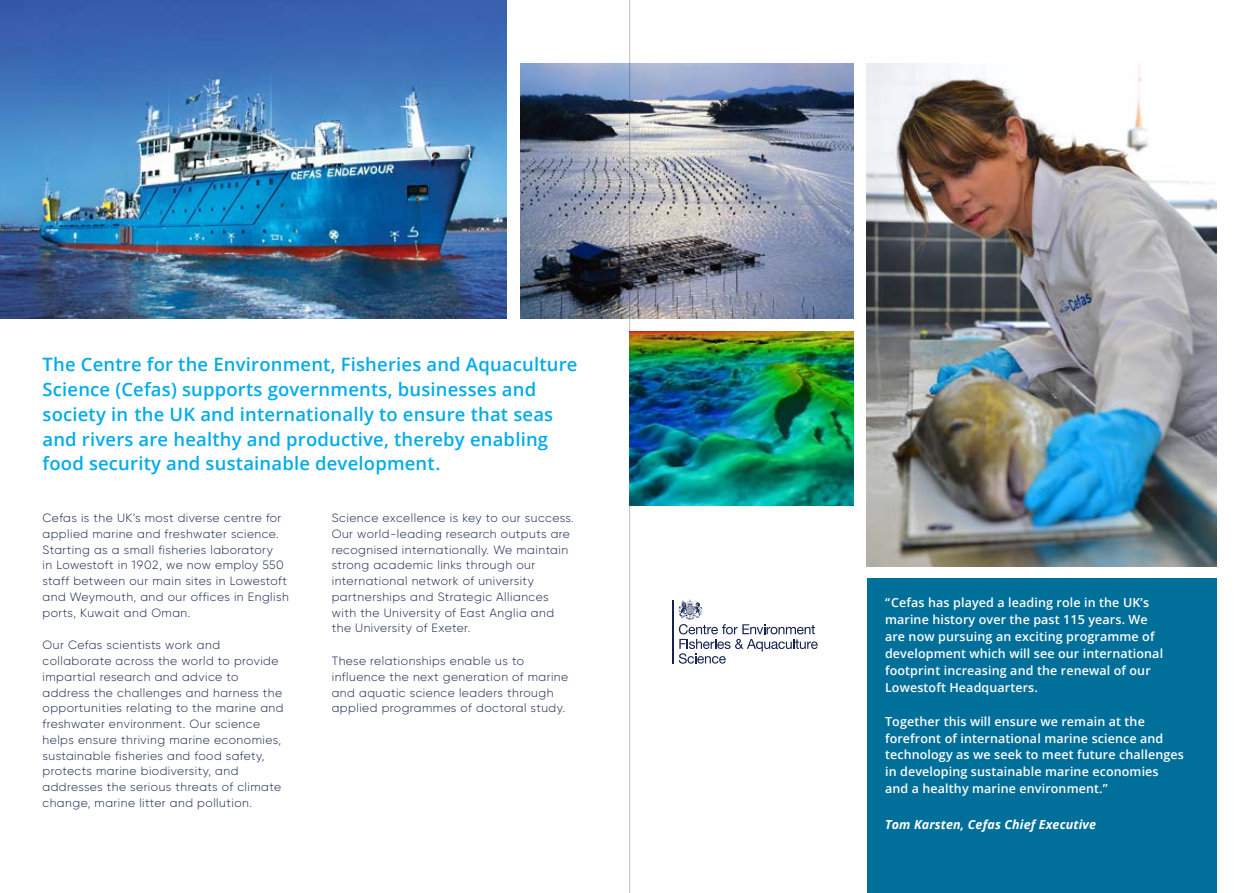
<style>
.page{position:relative;width:1259px;height:893px;background:#fff}
.page>*{position:absolute;margin:0;border:0;box-sizing:border-box;transform-origin:0 0}
.t1{font:600 18.45px/24.8px "Open Sans";letter-spacing:.01em;color:#00acea}
.t2{font:600 12.45px/17px "Open Sans";letter-spacing:.01em;color:#fff}
.t3{font:italic 700 12.45px "Open Sans";letter-spacing:.01em;color:#fff}
.t4{font:300 12px/15.8px "Gilroy";letter-spacing:.04em;color:#182752}
</style>
<div class="page">
<div style="left:866px;top:578px;width:350px;height:315px;background:#006f9a"></div>
<img style="left:866px;top:64px;width:350px;height:502px">
<img style="left:0;top:0;width:507px;height:319px">
<img style="left:520px;top:64px;width:333px;height:255px">
<hr style="left:672px;top:600px;width:1px;height:63px;background:#142352">
<svg style="left:678px;top:600px;width:139px;height:64px"></svg>
<hr style="left:629px;top:0;width:1px;height:893px;background:#231f20">
<img style="left:629px;top:332px;width:224px;height:173px">
<p class="t1" style="left:43px;top:352px;width:536px">The Centre for the Environment, Fisheries and Aquaculture Science (Cefas) supports governments, businesses and society in the UK and internationally to ensure that seas and rivers are healthy and productive, thereby enabling food security and sustainable development.</p>
<p class="t4" style="left:43px;top:510px;width:248px">Cefas is the UK’s most diverse centre for applied marine and freshwater science.<br>Starting as a small fisheries laboratory<br>in Lowestoft in 1902, we now employ 550 staff between our main sites in Lowestoft and Weymouth, and our offices in English ports, Kuwait and Oman.</p>
<p class="t4" style="left:43px;top:637px;width:242px">Our Cefas scientists work and collaborate across the world to provide impartial research and advice to address the challenges and harness the opportunities relating to the marine and freshwater environment. Our science helps ensure thriving marine economies, sustainable fisheries and food safety, protects marine biodiversity, and addresses the serious threats of climate change, marine litter and pollution.</p>
<p class="t4" style="left:332px;top:510px;width:243px">Science excellence is key to our success.<br>Our world-leading research outputs are recognised internationally. We maintain strong academic links through our international network of university partnerships and Strategic Alliances with the University of East Anglia and the University of Exeter.</p>
<p class="t4" style="left:332px;top:653px;width:238px">These relationships enable us to influence the next generation of marine and aquatic science leaders through applied programmes of doctoral study.</p>
<p class="t2" style="left:885px;top:594px;width:280px">“Cefas has played a leading role in the UK’s marine history over the past 115 years. We are now pursuing an exciting programme of development which will see our international footprint increasing and the renewal of our Lowestoft Headquarters.</p>
<p class="t2" style="left:885px;top:712px;width:300px">Together this will ensure we remain at the forefront of international marine science and technology as we seek to meet future challenges in developing sustainable marine economies and a healthy marine environment.”</p>
<p class="t3" style="left:885px;top:815px;width:212px">Tom Karsten, Cefas Chief Executive</p>
</div>
